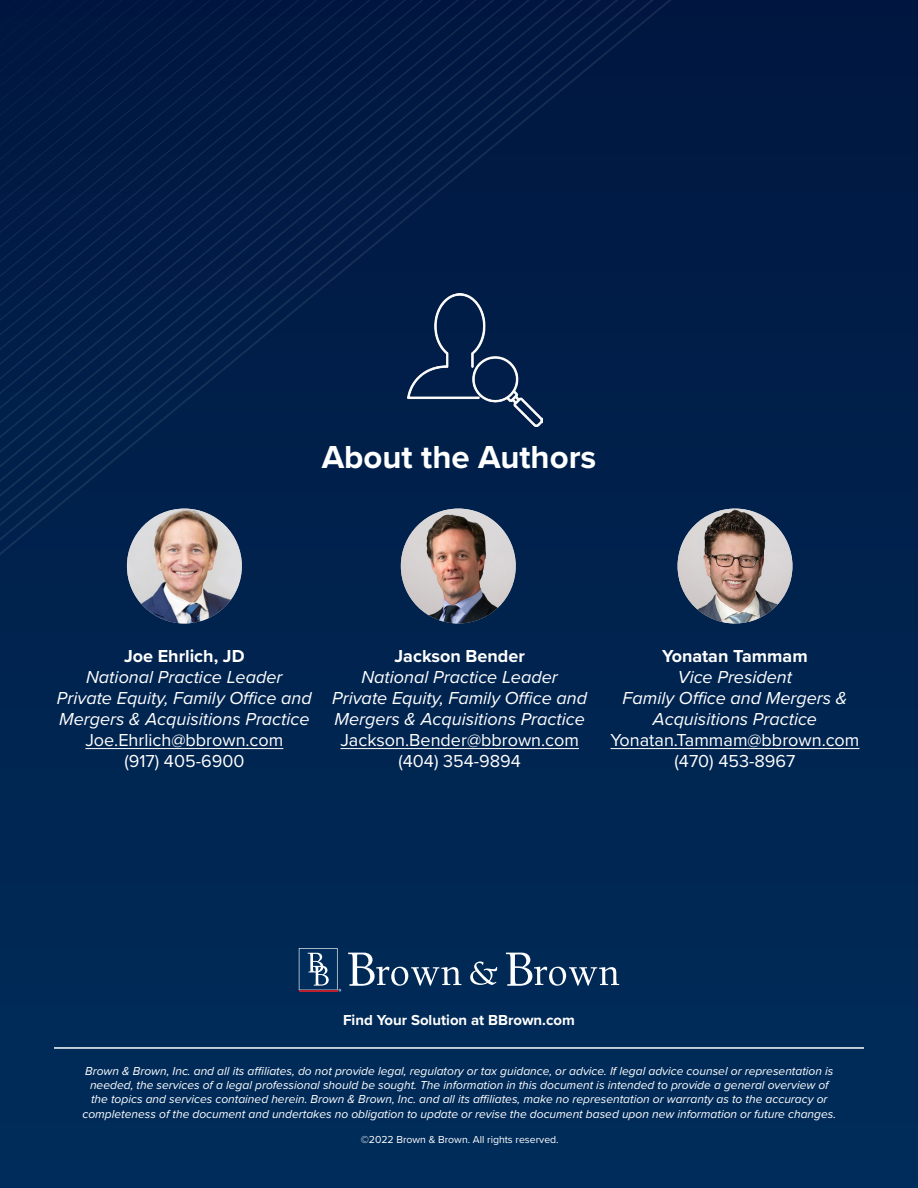
<style>
.page{position:relative;width:918px;height:1188px;background:#fff}
.page>*{position:absolute;margin:0;border:0;box-sizing:border-box;transform-origin:0 0}
.t1{font:700 33px "Proxima Nova";color:#fff}
.t2{font:italic 18px/21px "Proxima Nova";color:#fff;text-align:center}
.t3{font:18px/21px "Proxima Nova";color:#fff;text-align:center}
.t4{font:700 18px "Proxima Nova";color:#fff}
.t5{font:700 15px "Proxima Nova";color:#fff}
.t6{font:italic 12px/14.4px "Proxima Nova";color:#fff;text-align:center}
.t7{font:10.5px "Proxima Nova";color:#fff}
</style>
<div class="page">
<div style="left:0;top:0;width:918px;height:1188px;background:linear-gradient(to bottom,#001740,#002d5b)"></div>
<div style="left:0;top:0;width:704px;height:563px;background:#001d48"></div>
<svg style="left:0;top:0;width:687px;height:559px;background:#001e49"></svg>
<svg style="left:0;top:0;width:669px;height:544px;background:#001e49"></svg>
<svg style="left:0;top:0;width:651px;height:530px;background:#001e49"></svg>
<svg style="left:0;top:0;width:633px;height:515px;background:#001f49"></svg>
<svg style="left:0;top:0;width:616px;height:500px;background:#001e48"></svg>
<svg style="left:0;top:0;width:598px;height:486px;background:#001e48"></svg>
<svg style="left:0;top:0;width:580px;height:471px;background:#001e48"></svg>
<svg style="left:0;top:0;width:563px;height:456px;background:#001e48"></svg>
<svg style="left:0;top:0;width:545px;height:442px;background:#011e48"></svg>
<svg style="left:0;top:0;width:527px;height:427px;background:#011d47"></svg>
<svg style="left:0;top:0;width:509px;height:412px;background:#011d47"></svg>
<svg style="left:0;top:0;width:492px;height:398px;background:#011d47"></svg>
<svg style="left:0;top:0;width:474px;height:383px;background:#011d47"></svg>
<svg style="left:0;top:0;width:456px;height:368px;background:#011d47"></svg>
<svg style="left:0;top:0;width:439px;height:354px;background:#021d47"></svg>
<svg style="left:0;top:0;width:421px;height:339px;background:#021d47"></svg>
<svg style="left:0;top:0;width:403px;height:324px;background:#021d47"></svg>
<svg style="left:0;top:0;width:385px;height:310px;background:#021d46"></svg>
<svg style="left:0;top:0;width:368px;height:295px;background:#021d46"></svg>
<svg style="left:0;top:0;width:350px;height:280px;background:#021d46"></svg>
<svg style="left:0;top:0;width:332px;height:266px;background:#021c46"></svg>
<svg style="left:0;top:0;width:314px;height:251px;background:#021c46"></svg>
<svg style="left:0;top:0;width:297px;height:236px;background:#021c45"></svg>
<svg style="left:0;top:0;width:279px;height:222px;background:#021b45"></svg>
<svg style="left:0;top:0;width:261px;height:207px;background:#021b44"></svg>
<svg style="left:0;top:0;width:244px;height:193px;background:#011a44"></svg>
<svg style="left:0;top:0;width:226px;height:178px;background:#011942"></svg>
<hr style="left:54px;top:1047px;width:810px;height:2px;background:#fff">
<img style="left:408px;top:294px;width:135px;height:132px">
<svg style="left:470px;top:961px;width:27px;height:24px"></svg>
<svg style="left:348px;top:953px;width:113px;height:33px;background:#38587b"></svg>
<svg style="left:506px;top:953px;width:113px;height:33px"></svg>
<svg style="left:299px;top:948px;width:42px;height:44px;background:#315176"></svg>
<hr style="left:299px;top:990px;width:39px;height:1px;background:#bb2031">
<hr style="left:85px;top:748px;width:198px;height:1px;background:#fff">
<hr style="left:340px;top:748px;width:239px;height:1px;background:#fff">
<hr style="left:611px;top:748px;width:248px;height:1px;background:#fff">
<img style="left:127px;top:509px;width:115px;height:114px;border-radius:57px">
<img style="left:401px;top:509px;width:115px;height:114px;border-radius:57px">
<img style="left:678px;top:509px;width:114px;height:114px;border-radius:57px">
<h1 class="t1" style="left:322px;top:433px;width:276px">About the Authors</h1>
<h2 class="t4" style="left:124px;top:642px;width:122px">Joe Ehrlich, JD</h2>
<h2 class="t2" style="left:57px;top:665px;width:256px">National Practice Leader<br>Private Equity, Family Office and<br>Mergers &amp; Acquisitions Practice</h2>
<h2 class="t3" style="left:85px;top:729px;width:199px">Joe.Ehrlich@bbrown.com (917) 405-6900</h2>
<h2 class="t4" style="left:395px;top:642px;width:132px">Jackson Bender</h2>
<h2 class="t2" style="left:332px;top:665px;width:256px">National Practice Leader<br>Private Equity, Family Office and<br>Mergers &amp; Acquisitions Practice</h2>
<h2 class="t3" style="left:340px;top:729px;width:240px">Jackson.Bender@bbrown.com (404) 354-9894</h2>
<h2 class="t4" style="left:662px;top:642px;width:147px">Yonatan Tammam</h2>
<h2 class="t2" style="left:623px;top:665px;width:226px">Vice President<br>Family Office and Mergers &amp;<br>Acquisitions Practice</h2>
<h2 class="t3" style="left:611px;top:729px;width:250px">Yonatan.Tammam@bbrown.com (470) 453-8967</h2>
<p class="t5" style="left:343px;top:1009px;width:233px">Find Your Solution at BBrown.com</p>
<p class="t6" style="left:82px;top:1063px;width:755px">Brown &amp; Brown, Inc. and all its affiliates, do not provide legal, regulatory or tax guidance, or advice. If legal advice counsel or representation is needed, the services of a legal professional should be sought. The information in this document is intended to provide a general overview of the topics and services contained herein. Brown &amp; Brown, Inc. and all its affiliates, make no representation or warranty as to the accuracy or completeness of the document and undertakes no obligation to update or revise the document based upon new information or future changes.</p>
<p class="t7" style="left:361px;top:1131px;width:200px">©2022 Brown &amp; Brown. All rights reserved.</p>
</div>
